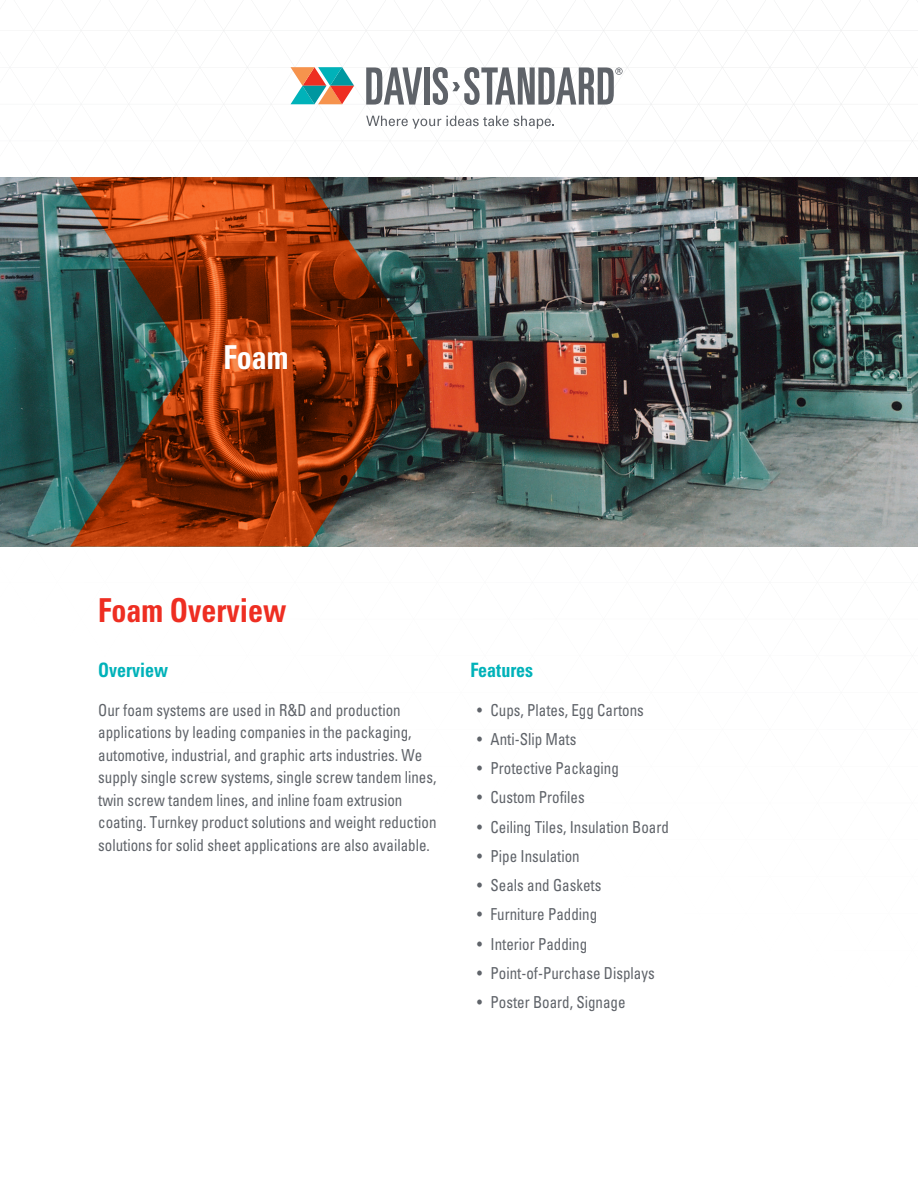
<style>
.page{position:relative;width:918px;height:1188px;background:#fff}
.page>*{position:absolute;margin:0;border:0;box-sizing:border-box;transform-origin:0 0}
._2_head{font:700 condensed 33px "Univers";color:#ee2e22;scale:.91 1}
._1_name{font:700 condensed 33px "Univers";color:#fff;scale:.91 1}
._3_sub_front{font:700 condensed 19.8px "Univers";color:#00b2b9;scale:.91 1}
._4_text_front{font:condensed 16.5px/22.5px "Univers";color:#5f6369;scale:.91 1}
</style>
<div class="page">
<img style="left:0;top:177px;width:918px;height:369px">
<svg style="left:291px;top:67px;width:63px;height:37px"></svg>
<svg style="left:366px;top:67px;width:56px;height:38px"></svg>
<div style="left:424px;top:67px;width:6px;height:38px;background:#5f6369"></div>
<svg style="left:366px;top:116px;width:188px;height:13px"></svg>
<svg style="left:433px;top:67px;width:190px;height:38px"></svg>
<svg style="left:70px;top:177px;width:357px;height:369px;background:#773e22"></svg>
<p class="_1_name" style="left:224px;top:337px;width:73px">Foam</p>
<p class="_2_head" style="left:98px;top:590px;width:208px">Foam Overview</p>
<p class="_3_sub_front" style="left:98px;top:658px;width:78px">Overview</p>
<p class="_3_sub_front" style="left:470px;top:658px;width:71px">Features</p>
<p class="_4_text_front" style="left:98px;top:698px;width:373px">Our foam systems are used in R&amp;D and production applications by leading companies in the packaging, automotive, industrial, and graphic arts industries. We supply single screw systems, single screw tandem lines, twin screw tandem lines, and inline foam extrusion coating. Turnkey product solutions and weight reduction solutions for solid sheet applications are also available.</p>
<p class="_4_text_front" style="left:477px;top:698px;width:185px">• Cups, Plates, Egg Cartons</p>
<p class="_4_text_front" style="left:477px;top:727px;width:111px">• Anti-Slip Mats</p>
<p class="_4_text_front" style="left:477px;top:757px;width:157px">• Protective Packaging</p>
<p class="_4_text_front" style="left:477px;top:786px;width:120px">• Custom Profiles</p>
<p class="_4_text_front" style="left:477px;top:815px;width:212px">• Ceiling Tiles, Insulation Board</p>
<p class="_4_text_front" style="left:477px;top:844px;width:114px">• Pipe Insulation</p>
<p class="_4_text_front" style="left:477px;top:874px;width:138px">• Seals and Gaskets</p>
<p class="_4_text_front" style="left:477px;top:903px;width:134px">• Furniture Padding</p>
<p class="_4_text_front" style="left:477px;top:932px;width:123px">• Interior Padding</p>
<p class="_4_text_front" style="left:477px;top:961px;width:197px">• Point-of-Purchase Displays</p>
<p class="_4_text_front" style="left:477px;top:991px;width:165px">• Poster Board, Signage</p>
</div>
